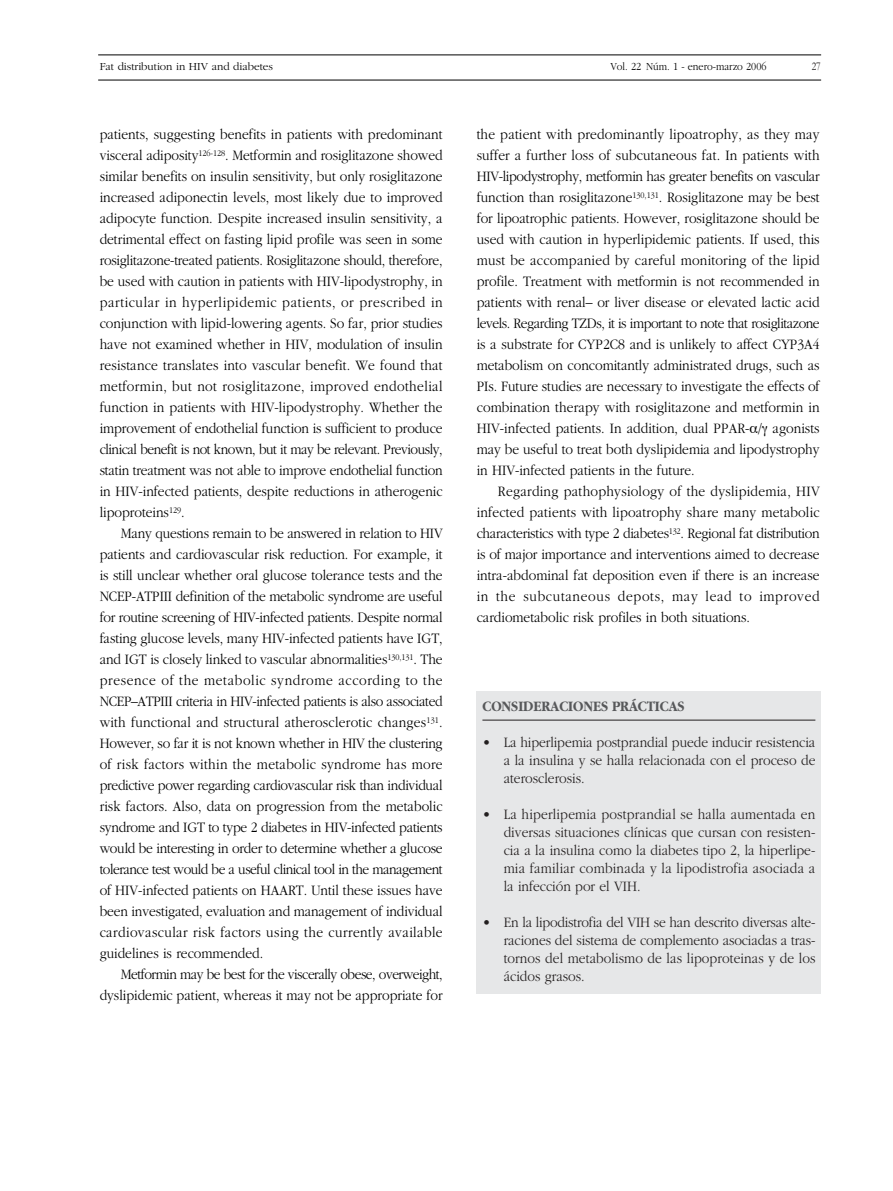
<style>
.page{position:relative;width:893px;height:1191px;background:#fff}
.page>*{position:absolute;margin:0;border:0;box-sizing:border-box;transform-origin:0 0}
.t1{font:300 15px/21px "Garamond";color:#000;text-align:justify;scale:.9 1}
.t2{font:300 15px/18px "Garamond";color:#231f1f;text-align:justify;scale:.9 1}
.t3{font:700 15px "Garamond";color:#57585a;scale:.9 1}
.t4{font:300 13.5px "Garamond";color:#000;scale:.8 1}
.t5{font:12px "Garamond";color:#231f1f;scale:.81 1}
.t6{font:300 11.25px "Garamond";color:#000}
.t7{font:300 11.25px "Garamond";color:#000;scale:.9 1}
</style>
<div class="page">
<hr style="left:98px;top:55px;width:723px;height:1px;background:#000">
<hr style="left:98px;top:80px;width:723px;height:1px;background:#000">
<div style="left:477px;top:691px;width:344px;height:303px;background:#e6e7e8"></div>
<hr style="left:482px;top:720px;width:333px;height:1px;background:#231f1f">
<p class="t6" style="left:100px;top:62px;width:175px">Fat distribution in HIV and diabetes</p>
<p class="t7" style="left:610px;top:62px;width:175px">Vol. 22 Núm. 1 - enero-marzo 2006</p>
<p class="t4" style="left:814px;top:61px;width:8px">9</p>
<p class="t5" style="left:812px;top:60px;width:13px">27</p>
<p class="t1" style="left:100px;top:125px;width:383px">patients, suggesting benefits in patients with predominant visceral adiposity<sup>126-128</sup>. Metformin and rosiglitazone showed similar benefits on insulin sensitivity, but only rosiglitazone increased adiponectin levels, most likely due to improved adipocyte function. Despite increased insulin sensitivity, a detrimental effect on fasting lipid profile was seen in some rosiglitazone-treated patients. Rosiglitazone should, therefore, be used with caution in patients with HIV-lipodystrophy, in particular in hyperlipidemic patients, or prescribed in conjunction with lipid-lowering agents. So far, prior studies have not examined whether in HIV, modulation of insulin resistance translates into vascular benefit. We found that metformin, but not rosiglitazone, improved endothelial function in patients with HIV-lipodystrophy. Whether the improvement of endothelial function is sufficient to produce clinical benefit is not known, but it may be relevant. Previously, statin treatment was not able to improve endothelial function in HIV-infected patients, despite reductions in atherogenic lipoproteins<sup>129</sup>.</p>
<p class="t1" style="left:100px;top:524px;width:383px;text-indent:21px">Many questions remain to be answered in relation to HIV patients and cardiovascular risk reduction. For example, it is still unclear whether oral glucose tolerance tests and the NCEP-ATPIII definition of the metabolic syndrome are useful for routine screening of HIV-infected patients. Despite normal fasting glucose levels, many HIV-infected patients have IGT, and IGT is closely linked to vascular abnormalities<sup>130,131</sup>. The presence of the metabolic syndrome according to the NCEP–ATPIII criteria in HIV-infected patients is also associated with functional and structural atherosclerotic changes<sup>131</sup>.<br>However, so far it is not known whether in HIV the clustering of risk factors within the metabolic syndrome has more predictive power regarding cardiovascular risk than individual risk factors. Also, data on progression from the metabolic syndrome and IGT to type 2 diabetes in HIV-infected patients would be interesting in order to determine whether a glucose tolerance test would be a useful clinical tool in the management of HIV-infected patients on HAART. Until these issues have been investigated, evaluation and management of individual cardiovascular risk factors using the currently available guidelines is recommended.</p>
<p class="t1" style="left:100px;top:965px;width:383px;text-align:right">Metformin may be best for the viscerally obese, overweight, dyslipidemic patient, whereas it may not be appropriate for</p>
<p class="t1" style="left:477px;top:125px;width:383px">the patient with predominantly lipoatrophy, as they may suffer a further loss of subcutaneous fat. In patients with HIV-lipodystrophy, metformin has greater benefits on vascular function than rosiglitazone<sup>130,131</sup>. Rosiglitazone may be best for lipoatrophic patients. However, rosiglitazone should be used with caution in hyperlipidemic patients. If used, this must be accompanied by careful monitoring of the lipid profile. Treatment with metformin is not recommended in patients with renal– or liver disease or elevated lactic acid levels. Regarding TZDs, it is important to note that rosiglitazone is a substrate for CYP2C8 and is unlikely to affect CYP3A4 metabolism on concomitantly administrated drugs, such as PIs. Future studies are necessary to investigate the effects of combination therapy with rosiglitazone and metformin in HIV-infected patients. In addition, dual PPAR-</p>
<p class="t1" style="left:477px;top:419px;width:383px;text-indent:296px">agonists may be useful to treat both dyslipidemia and lipodystrophy in HIV-infected patients in the future.</p>
<p class="t1" style="left:477px;top:482px;width:383px;text-indent:21px">Regarding pathophysiology of the dyslipidemia, HIV infected patients with lipoatrophy share many metabolic characteristics with type 2 diabetes<sup>132</sup>. Regional fat distribution is of major importance and interventions aimed to decrease intra-abdominal fat deposition even if there is an increase in the subcutaneous depots, may lead to improved cardiometabolic risk profiles in both situations.</p>
<p class="t3" style="left:482px;top:701px;width:226px">CONSIDERACIONES PRÁCTICAS</p>
<p class="t2" style="left:504px;top:735px;width:348px;text-indent:-21px">• La hiperlipemia postprandial puede inducir resistencia a la insulina y se halla relacionada con el proceso de aterosclerosis.</p>
<p class="t2" style="left:504px;top:807px;width:348px;text-indent:-21px">• La hiperlipemia postprandial se halla aumentada en diversas situaciones clínicas que cursan con resisten&shy;cia a la insulina como la diabetes tipo 2, la hiperlipe&shy;mia familiar combinada y la lipodistrofia asociada a la infección por el VIH.</p>
<p class="t2" style="left:504px;top:915px;width:348px;text-indent:-21px">• En la lipodistrofia del VIH se han descrito diversas alte&shy;raciones del sistema de complemento asociadas a tras&shy;tornos del metabolismo de las lipoproteinas y de los ácidos grasos.</p>
</div>
